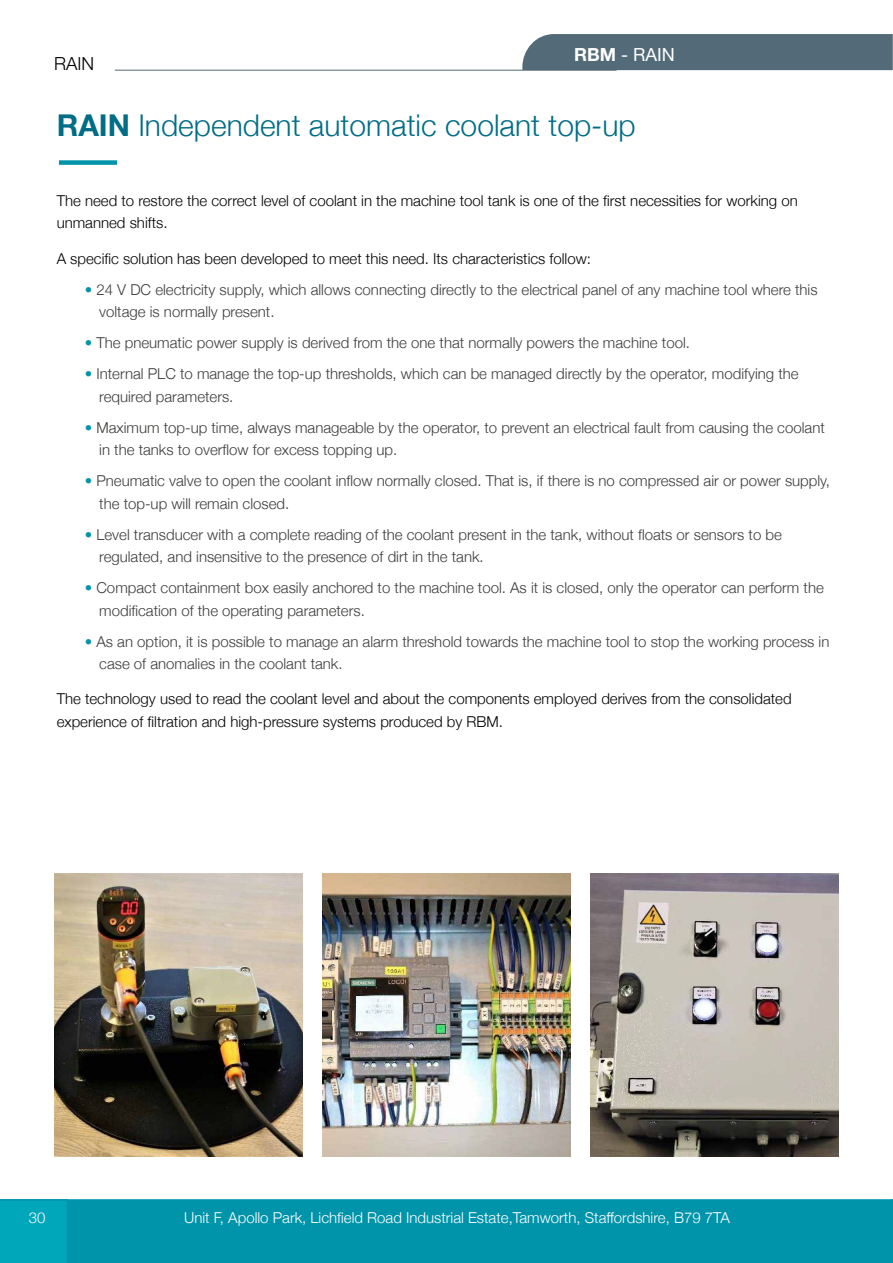
<style>
.page{position:relative;width:893px;height:1263px;background:#fff}
.page>*{position:absolute;margin:0;border:0;box-sizing:border-box;transform-origin:0 0}
.t1{font:300 30px "Helvetica Neue";color:#006d86}
.t2{font:18px "Helvetica Neue";color:#fff}
.t3{font:300 18px "Helvetica Neue";color:#000}
.t4{font:300 15px/22.5px "Helvetica Neue";color:#3c3c3b}
.t5{font:300 15px/22.5px "Helvetica Neue";color:#000}
.t6{font:300 15px "Helvetica Neue";color:#fff}
.s1{font-weight:700}
.s2{color:#0094aa}
</style>
<div class="page">
<div style="left:522px;top:34px;width:371px;height:36px;background:#536b78"></div>
<div style="left:68px;top:1199px;width:823px;height:64px;background:#0094aa"></div>
<svg style="left:891px;top:1199px;width:2px;height:64px"></svg>
<div style="left:0;top:1199px;width:68px;height:64px;background:#00a7bb"></div>
<hr style="left:115px;top:70px;width:502px;height:1px;background:#536b78">
<div style="left:59px;top:160px;width:58px;height:5px;background:#0094aa"></div>
<img style="left:54px;top:874px;width:248px;height:283px">
<img style="left:322px;top:874px;width:249px;height:283px">
<img style="left:591px;top:874px;width:248px;height:283px">
<p class="t3" style="left:54px;top:49px;width:42px">RAIN</p>
<p class="t2" style="left:574px;top:41px;width:102px"><span class="s1">RBM</span> - RAIN</p>
<h1 class="t1" style="left:57px;top:101px;width:580px"><span class="s1">RAIN</span> Independent automatic coolant top-up</h1>
<p class="t5" style="left:57px;top:188px;width:743px">The need to restore the correct level of coolant in the machine tool tank is one of the first necessities for working on unmanned shifts.</p>
<p class="t5" style="left:57px;top:246px;width:536px">A specific solution has been developed to meet this need. Its characteristics follow:</p>
<p class="t4" style="left:99px;top:277px;width:720px;text-indent:-14px"><span class="s2">•</span> 24 V DC electricity supply, which allows connecting directly to the electrical panel of any machine tool where this voltage is normally present.</p>
<p class="t4" style="left:85px;top:330px;width:607px"><span class="s2">•</span> The pneumatic power supply is derived from the one that normally powers the machine tool.</p>
<p class="t4" style="left:99px;top:361px;width:701px;text-indent:-14px"><span class="s2">•</span> Internal PLC to manage the top-up thresholds, which can be managed directly by the operator, modifying the required parameters.</p>
<p class="t4" style="left:99px;top:415px;width:727px;text-indent:-14px"><span class="s2">•</span> Maximum top-up time, always manageable by the operator, to prevent an electrical fault from causing the coolant in the tanks to overflow for excess topping up.</p>
<p class="t4" style="left:99px;top:468px;width:732px;text-indent:-14px"><span class="s2">•</span> Pneumatic valve to open the coolant inflow normally closed. That is, if there is no compressed air or power supply, the top-up will remain closed.</p>
<p class="t4" style="left:99px;top:522px;width:684px;text-indent:-14px"><span class="s2">•</span> Level transducer with a complete reading of the coolant present in the tank, without floats or sensors to be regulated, and insensitive to the presence of dirt in the tank.</p>
<p class="t4" style="left:99px;top:575px;width:726px;text-indent:-14px"><span class="s2">•</span> Compact containment box easily anchored to the machine tool. As it is closed, only the operator can perform the modification of the operating parameters.</p>
<p class="t4" style="left:99px;top:629px;width:732px;text-indent:-14px"><span class="s2">•</span> As an option, it is possible to manage an alarm threshold towards the machine tool to stop the working process in case of anomalies in the coolant tank.</p>
<p class="t5" style="left:57px;top:687px;width:736px">The technology used to read the coolant level and about the components employed derives from the consolidated experience of filtration and high-pressure systems produced by RBM.</p>
<p class="t6" style="left:29px;top:1206px;width:18px">30</p>
<p class="t6" style="left:184px;top:1206px;width:547px">Unit F, Apollo Park, Lichfield Road Industrial Estate,Tamworth, Staffordshire, B79 7TA</p>
</div>
